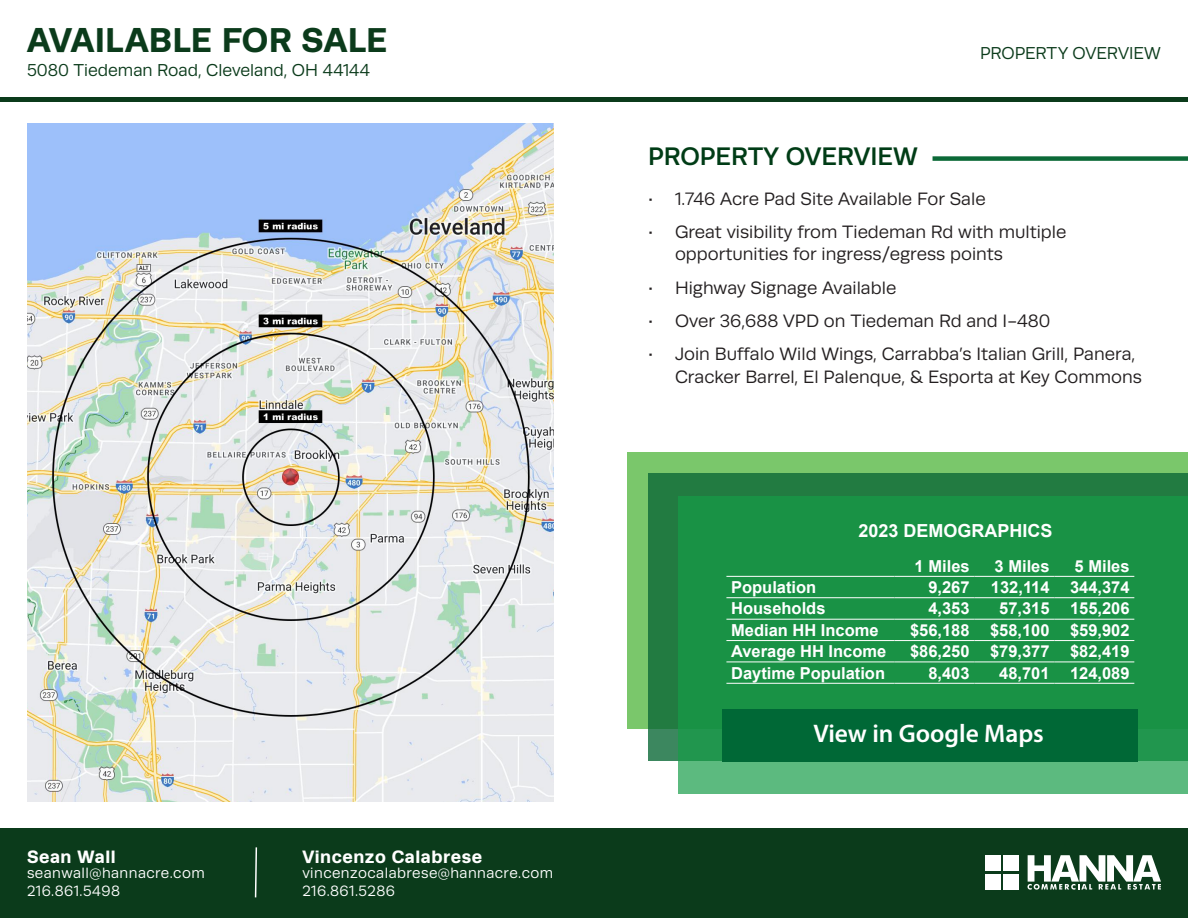
<style>
.page{position:relative;width:1188px;height:918px;background:#fff}
.page>*{position:absolute;margin:0;border:0;box-sizing:border-box;transform-origin:0 0}
.t1{font:700 34.65px "Runda";letter-spacing:.005em;color:#0b3b1b}
.t2{font:500 25.5px "Runda";color:#003c16}
.t3{font:600 25.5px "Myriad Pro";color:#fff}
.t4{font:18px/22.5px "Runda";color:#231f20}
.t5{font:700 18px "Runda";letter-spacing:.03em;color:#fff}
.t6{font:700 18px "Arial";color:#fff}
.t7{font:17.4px "Runda";color:#0b3b1b}
.t8{font:700 16.5px "Arial";color:#fff}
.t9{font:15px/18px "Runda";letter-spacing:.03em;color:#fff}
</style>
<div class="page">
<div style="left:933px;top:156px;width:255px;height:5px;background:#0c6937"></div>
<div style="left:627px;top:452px;width:561px;height:277px;background:#7ac76b"></div>
<div style="left:648px;top:473px;width:540px;height:288px;background:#227b41"></div>
<svg style="left:679px;top:496px;width:509px;height:298px;background:#22974d"></svg>
<hr style="left:726px;top:576px;width:168px;height:1px;background:#fff">
<hr style="left:726px;top:597px;width:168px;height:1px;background:#fff">
<hr style="left:894px;top:597px;width:80px;height:1px;background:#fff">
<hr style="left:974px;top:597px;width:80px;height:1px;background:#fff">
<hr style="left:1054px;top:597px;width:80px;height:1px;background:#fff">
<hr style="left:726px;top:619px;width:168px;height:1px;background:#fff">
<hr style="left:894px;top:619px;width:80px;height:1px;background:#fff">
<hr style="left:974px;top:619px;width:80px;height:1px;background:#fff">
<hr style="left:1054px;top:619px;width:80px;height:1px;background:#fff">
<hr style="left:726px;top:640px;width:168px;height:1px;background:#fff">
<hr style="left:894px;top:640px;width:80px;height:1px;background:#fff">
<hr style="left:974px;top:640px;width:80px;height:1px;background:#fff">
<hr style="left:1054px;top:640px;width:80px;height:1px;background:#fff">
<hr style="left:726px;top:662px;width:168px;height:1px;background:#fff">
<hr style="left:894px;top:662px;width:80px;height:1px;background:#fff">
<hr style="left:974px;top:662px;width:80px;height:1px;background:#fff">
<hr style="left:1054px;top:662px;width:80px;height:1px;background:#fff">
<hr style="left:726px;top:683px;width:168px;height:1px;background:#fff">
<hr style="left:894px;top:683px;width:80px;height:1px;background:#fff">
<hr style="left:974px;top:683px;width:80px;height:1px;background:#fff">
<hr style="left:1054px;top:683px;width:80px;height:1px;background:#fff">
<hr style="left:894px;top:576px;width:80px;height:1px;background:#fff">
<hr style="left:974px;top:576px;width:80px;height:1px;background:#fff">
<hr style="left:1054px;top:576px;width:80px;height:1px;background:#fff">
<div style="left:722px;top:710px;width:416px;height:52px;background:#006836"></div>
<img style="left:27px;top:124px;width:527px;height:677px">
<div style="left:0;top:828px;width:1188px;height:90px;background:#0b3b1b"></div>
<svg style="left:1027px;top:855px;width:134px;height:35px"></svg>
<div style="left:985px;top:855px;width:15px;height:16px;background:#fff"></div>
<div style="left:1004px;top:855px;width:15px;height:16px;background:#fff"></div>
<div style="left:985px;top:874px;width:15px;height:16px;background:#fff"></div>
<div style="left:1004px;top:874px;width:15px;height:16px;background:#fff"></div>
<svg style="left:254px;top:847px;width:4px;height:51px"></svg>
<div style="left:0;top:97px;width:1188px;height:5px;background:#0b3b1b"></div>
<h1 class="t1" style="left:27px;top:20px;width:362px">AVAILABLE FOR SALE</h1>
<p class="t7" style="left:27px;top:60px;width:345px">5080 Tiedeman Road, Cleveland, OH 44144</p>
<p class="t5" style="left:27px;top:846px;width:90px">Sean Wall</p>
<p class="t9" style="left:27px;top:864px;width:179px">seanwall@hannacre.com<br>216.861.5498</p>
<p class="t5" style="left:302px;top:846px;width:181px">Vincenzo Calabrese</p>
<p class="t9" style="left:302px;top:864px;width:252px">vincenzocalabrese@hannacre.com<br>216.861.5286</p>
<p class="t2" style="left:648px;top:141px;width:271px">PROPERTY OVERVIEW</p>
<p class="t7" style="left:980px;top:43px;width:182px">PROPERTY OVERVIEW</p>
<p class="t4" style="left:648px;top:187px;width:339px">• 1.746 Acre Pad Site Available For Sale</p>
<p class="t4" style="left:675px;top:221px;width:393px;text-indent:-27px">• Great visibility from Tiedeman Rd with multiple opportunities for ingress/egress points</p>
<p class="t4" style="left:648px;top:276px;width:250px">• Highway Signage Available</p>
<p class="t4" style="left:648px;top:310px;width:404px">• Over 36,688 VPD on Tiedeman Rd and I-480</p>
<p class="t4" style="left:675px;top:343px;width:468px;text-indent:-27px">• Join Buffalo Wild Wings, Carrabba’s Italian Grill, Panera,<br>Cracker Barrel, El Palenque, &amp; Esporta at Key Commons</p>
<p class="t6" style="left:858px;top:518px;width:196px">2023 DEMOGRAPHICS</p>
<p class="t8" style="left:915px;top:554px;width:57px">1 Miles</p>
<p class="t8" style="left:995px;top:554px;width:57px">3 Miles</p>
<p class="t8" style="left:1075px;top:554px;width:57px">5 Miles</p>
<p class="t8" style="left:731px;top:576px;width:87px">Population</p>
<p class="t8" style="left:928px;top:576px;width:43px">9,267</p>
<p class="t8" style="left:991px;top:576px;width:60px">132,114</p>
<p class="t8" style="left:1070px;top:576px;width:61px">344,374</p>
<p class="t8" style="left:731px;top:597px;width:96px">Households</p>
<p class="t8" style="left:928px;top:597px;width:43px">4,353</p>
<p class="t8" style="left:999px;top:597px;width:52px">57,315</p>
<p class="t8" style="left:1070px;top:597px;width:61px">155,206</p>
<p class="t8" style="left:731px;top:618px;width:149px">Median HH Income</p>
<p class="t8" style="left:910px;top:618px;width:61px">$56,188</p>
<p class="t8" style="left:990px;top:618px;width:61px">$58,100</p>
<p class="t8" style="left:1070px;top:618px;width:61px">$59,902</p>
<p class="t8" style="left:731px;top:640px;width:157px">Average HH Income</p>
<p class="t8" style="left:910px;top:640px;width:61px">$86,250</p>
<p class="t8" style="left:990px;top:640px;width:61px">$79,377</p>
<p class="t8" style="left:1070px;top:640px;width:61px">$82,419</p>
<p class="t8" style="left:731px;top:661px;width:156px">Daytime Population</p>
<p class="t8" style="left:928px;top:661px;width:43px">8,403</p>
<p class="t8" style="left:999px;top:661px;width:52px">48,701</p>
<p class="t8" style="left:1070px;top:661px;width:61px">124,089</p>
<p class="t3" style="left:814px;top:718px;width:232px">View in Google Maps</p>
</div>
